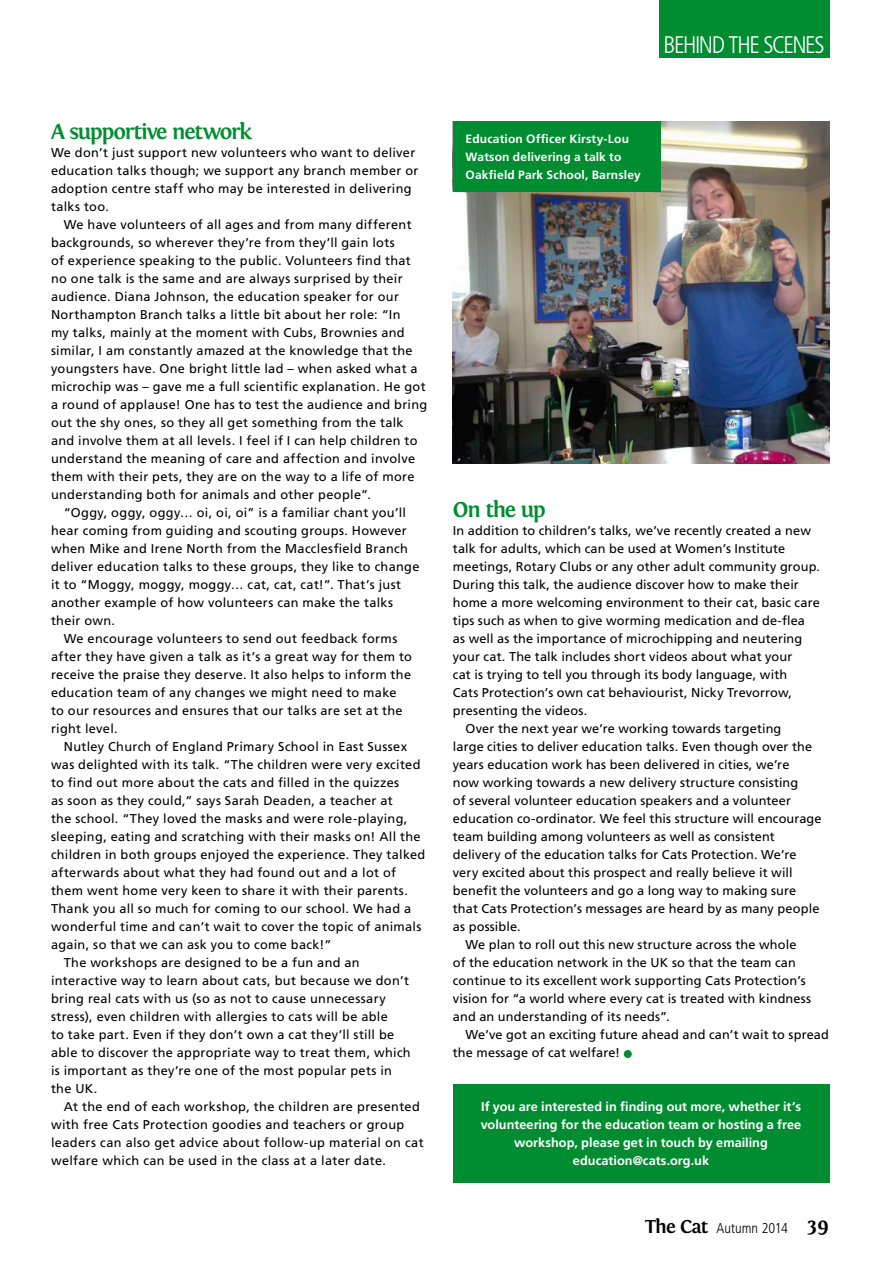
<style>
.page{position:relative;width:893px;height:1263px;background:#fff}
.page>*{position:absolute;margin:0;border:0;box-sizing:border-box;transform-origin:0 0}
.t1{font:300 condensed 24px "Frutiger";letter-spacing:-.06em;color:#fff}
.t2{font:700 22.5px "Fontin";letter-spacing:-.06em;color:#008d31}
.t3{font:300 condensed 14.25px "Frutiger";color:#000}
.t4{font:12.75px/18px "Frutiger";letter-spacing:.02em;color:#000}
.t5{font:700 12.75px/18px "Frutiger";color:#fff;text-align:center}
.t6{font:700 12px/18px "Frutiger";letter-spacing:.015em;color:#fff}
.s1{font-family:"Fontin";font-weight:700;font-stretch:normal;font-size:19.5px}
.s2{font-family:"Fontin";font-weight:700;font-stretch:normal;font-size:21px}
</style>
<div class="page">
<img style="left:453px;top:121px;width:376px;height:342px">
<div style="left:659px;top:0;width:170px;height:58px;background:#008d31"></div>
<div style="left:624px;top:1050px;width:8px;height:8px;background:#008d31;border-radius:50%"></div>
<div style="left:453px;top:1084px;width:376px;height:99px;background:#008d31"></div>
<div style="left:453px;top:121px;width:207px;height:71px;background:#008d31"></div>
<h1 class="t1" style="left:663px;top:31px;width:163px">BEHIND THE SCENES</h1>
<h2 class="t2" style="left:51px;top:119px;width:203px">A supportive network</h2>
<p class="t4" style="left:51px;top:143px;width:369px">We don’t just support new volunteers who want to deliver education talks though; we support any branch member or adoption centre staff who may be interested in delivering talks too.</p>
<p class="t4" style="left:64px;top:216px;width:349px">We have volunteers of all ages and from many different</p>
<p class="t4" style="left:51px;top:234px;width:345px">backgrounds, so wherever they’re from they’ll gain lots</p>
<p class="t4" style="left:51px;top:252px;width:361px">of experience speaking to the public. Volunteers find that</p>
<p class="t4" style="left:51px;top:270px;width:353px">no one talk is the same and are always surprised by their</p>
<p class="t4" style="left:51px;top:288px;width:349px">audience. Diana Johnson, the education speaker for our</p>
<p class="t4" style="left:51px;top:306px;width:351px">Northampton Branch talks a little bit about her role: “In</p>
<p class="t4" style="left:51px;top:324px;width:355px">my talks, mainly at the moment with Cubs, Brownies and</p>
<p class="t4" style="left:51px;top:342px;width:363px">similar, I am constantly amazed at the knowledge that the</p>
<p class="t4" style="left:51px;top:360px;width:368px">youngsters have. One bright little lad – when asked what a</p>
<p class="t4" style="left:51px;top:378px;width:376px">microchip was – gave me a full scientific explanation. He got</p>
<p class="t4" style="left:51px;top:396px;width:378px">a round of applause! One has to test the audience and bring</p>
<p class="t4" style="left:51px;top:414px;width:354px">out the shy ones, so they all get something from the talk</p>
<p class="t4" style="left:51px;top:432px;width:368px">and involve them at all levels. I feel if I can help children to</p>
<p class="t4" style="left:51px;top:450px;width:366px">understand the meaning of care and affection and involve</p>
<p class="t4" style="left:51px;top:468px;width:365px">them with their pets, they are on the way to a life of more</p>
<p class="t4" style="left:51px;top:486px;width:321px">understanding both for animals and other people”.</p>
<p class="t4" style="left:64px;top:504px;width:344px">“Oggy, oggy, oggy… oi, oi, oi” is a familiar chant you’ll</p>
<p class="t4" style="left:51px;top:522px;width:357px">hear coming from guiding and scouting groups. However</p>
<p class="t4" style="left:51px;top:540px;width:358px">when Mike and Irene North from the Macclesfield Branch</p>
<p class="t4" style="left:51px;top:558px;width:370px">deliver education talks to these groups, they like to change</p>
<p class="t4" style="left:51px;top:576px;width:352px">it to “Moggy, moggy, moggy… cat, cat, cat!”. That’s just</p>
<p class="t4" style="left:51px;top:594px;width:344px">another example of how volunteers can make the talks</p>
<p class="t4" style="left:51px;top:612px;width:66px">their own.</p>
<p class="t4" style="left:64px;top:630px;width:335px">We encourage volunteers to send out feedback forms</p>
<p class="t4" style="left:51px;top:648px;width:362px">after they have given a talk as it’s a great way for them to</p>
<p class="t4" style="left:51px;top:666px;width:362px">receive the praise they deserve. It also helps to inform the</p>
<p class="t4" style="left:51px;top:684px;width:347px">education team of any changes we might need to make</p>
<p class="t4" style="left:51px;top:702px;width:353px">to our resources and ensures that our talks are set at the</p>
<p class="t4" style="left:51px;top:720px;width:68px">right level.</p>
<p class="t4" style="left:64px;top:738px;width:345px">Nutley Church of England Primary School in East Sussex</p>
<p class="t4" style="left:51px;top:756px;width:371px">was delighted with its talk. “The children were very excited</p>
<p class="t4" style="left:51px;top:774px;width:350px">to find out more about the cats and filled in the quizzes</p>
<p class="t4" style="left:51px;top:792px;width:343px">as soon as they could,” says Sarah Deaden, a teacher at</p>
<p class="t4" style="left:51px;top:810px;width:358px">the school. “They loved the masks and were role-playing,</p>
<p class="t4" style="left:51px;top:828px;width:371px">sleeping, eating and scratching with their masks on! All the</p>
<p class="t4" style="left:51px;top:846px;width:376px">children in both groups enjoyed the experience. They talked</p>
<p class="t4" style="left:51px;top:864px;width:347px">afterwards about what they had found out and a lot of</p>
<p class="t4" style="left:51px;top:882px;width:358px">them went home very keen to share it with their parents.</p>
<p class="t4" style="left:51px;top:900px;width:362px">Thank you all so much for coming to our school. We had a</p>
<p class="t4" style="left:51px;top:918px;width:372px">wonderful time and can’t wait to cover the topic of animals</p>
<p class="t4" style="left:51px;top:936px;width:282px">again, so that we can ask you to come back!”</p>
<p class="t4" style="left:64px;top:954px;width:297px">The workshops are designed to be a fun and an</p>
<p class="t4" style="left:51px;top:972px;width:360px">interactive way to learn about cats, but because we don’t</p>
<p class="t4" style="left:51px;top:990px;width:336px">bring real cats with us (so as not to cause unnecessary</p>
<p class="t4" style="left:51px;top:1008px;width:338px">stress), even children with allergies to cats will be able</p>
<p class="t4" style="left:51px;top:1026px;width:345px">to take part. Even if they don’t own a cat they’ll still be</p>
<p class="t4" style="left:51px;top:1044px;width:361px">able to discover the appropriate way to treat them, which</p>
<p class="t4" style="left:51px;top:1062px;width:342px">is important as they’re one of the most popular pets in</p>
<p class="t4" style="left:51px;top:1080px;width:48px">the UK.</p>
<p class="t4" style="left:64px;top:1098px;width:358px">At the end of each workshop, the children are presented</p>
<p class="t4" style="left:51px;top:1116px;width:355px">with free Cats Protection goodies and teachers or group</p>
<p class="t4" style="left:51px;top:1134px;width:374px">leaders can also get advice about follow-up material on cat</p>
<p class="t4" style="left:51px;top:1152px;width:337px">welfare which can be used in the class at a later date.</p>
<p class="t6" style="left:466px;top:130px;width:177px">Education Officer Kirsty-Lou<br>Watson delivering a talk to<br>Oakfield Park School, Barnsley</p>
<h2 class="t2" style="left:453px;top:497px;width:95px">On the up</h2>
<p class="t4" style="left:453px;top:521px;width:360px">In addition to children’s talks, we’ve recently created a new</p>
<p class="t4" style="left:453px;top:539px;width:334px">talk for adults, which can be used at Women’s Institute</p>
<p class="t4" style="left:453px;top:558px;width:369px">meetings, Rotary Clubs or any other adult community group.</p>
<p class="t4" style="left:453px;top:576px;width:348px">During this talk, the audience discover how to make their</p>
<p class="t4" style="left:453px;top:594px;width:368px">home a more welcoming environment to their cat, basic care</p>
<p class="t4" style="left:453px;top:612px;width:354px">tips such as when to give worming medication and de-flea</p>
<p class="t4" style="left:453px;top:630px;width:351px">as well as the importance of microchipping and neutering</p>
<p class="t4" style="left:453px;top:648px;width:341px">your cat. The talk includes short videos about what your</p>
<p class="t4" style="left:453px;top:666px;width:336px">cat is trying to tell you through its body language, with</p>
<p class="t4" style="left:453px;top:684px;width:341px">Cats Protection’s own cat behaviourist, Nicky Trevorrow,</p>
<p class="t4" style="left:453px;top:702px;width:136px">presenting the videos.</p>
<p class="t4" style="left:466px;top:720px;width:317px">Over the next year we’re working towards targeting</p>
<p class="t4" style="left:453px;top:738px;width:361px">large cities to deliver education talks. Even though over the</p>
<p class="t4" style="left:453px;top:756px;width:338px">years education work has been delivered in cities, we’re</p>
<p class="t4" style="left:453px;top:774px;width:347px">now working towards a new delivery structure consisting</p>
<p class="t4" style="left:453px;top:792px;width:340px">of several volunteer education speakers and a volunteer</p>
<p class="t4" style="left:453px;top:810px;width:370px">education co-ordinator. We feel this structure will encourage</p>
<p class="t4" style="left:453px;top:828px;width:323px">team building among volunteers as well as consistent</p>
<p class="t4" style="left:453px;top:846px;width:345px">delivery of the education talks for Cats Protection. We’re</p>
<p class="t4" style="left:453px;top:864px;width:341px">very excited about this prospect and really believe it will</p>
<p class="t4" style="left:453px;top:882px;width:345px">benefit the volunteers and go a long way to making sure</p>
<p class="t4" style="left:453px;top:900px;width:368px">that Cats Protection’s messages are heard by as many people</p>
<p class="t4" style="left:453px;top:918px;width:69px">as possible.</p>
<p class="t4" style="left:466px;top:936px;width:332px">We plan to roll out this new structure across the whole</p>
<p class="t4" style="left:453px;top:954px;width:345px">of the education network in the UK so that the team can</p>
<p class="t4" style="left:453px;top:972px;width:354px">continue to its excellent work supporting Cats Protection’s</p>
<p class="t4" style="left:453px;top:990px;width:360px">vision for “a world where every cat is treated with kindness</p>
<p class="t4" style="left:453px;top:1008px;width:218px">and an understanding of its needs”.</p>
<p class="t4" style="left:466px;top:1026px;width:365px">We’ve got an exciting future ahead and can’t wait to spread</p>
<p class="t4" style="left:453px;top:1044px;width:169px">the message of cat welfare!</p>
<p class="t5" style="left:481px;top:1097px;width:322px">If you are interested in finding out more, whether it’s volunteering for the education team or hosting a free workshop, please get in touch by emailing education@cats.org.uk</p>
<p class="t3" style="left:645px;top:1220px;width:185px"><span class="s1">The Cat</span> Autumn 2014 <span class="s2">39</span></p>
</div>
